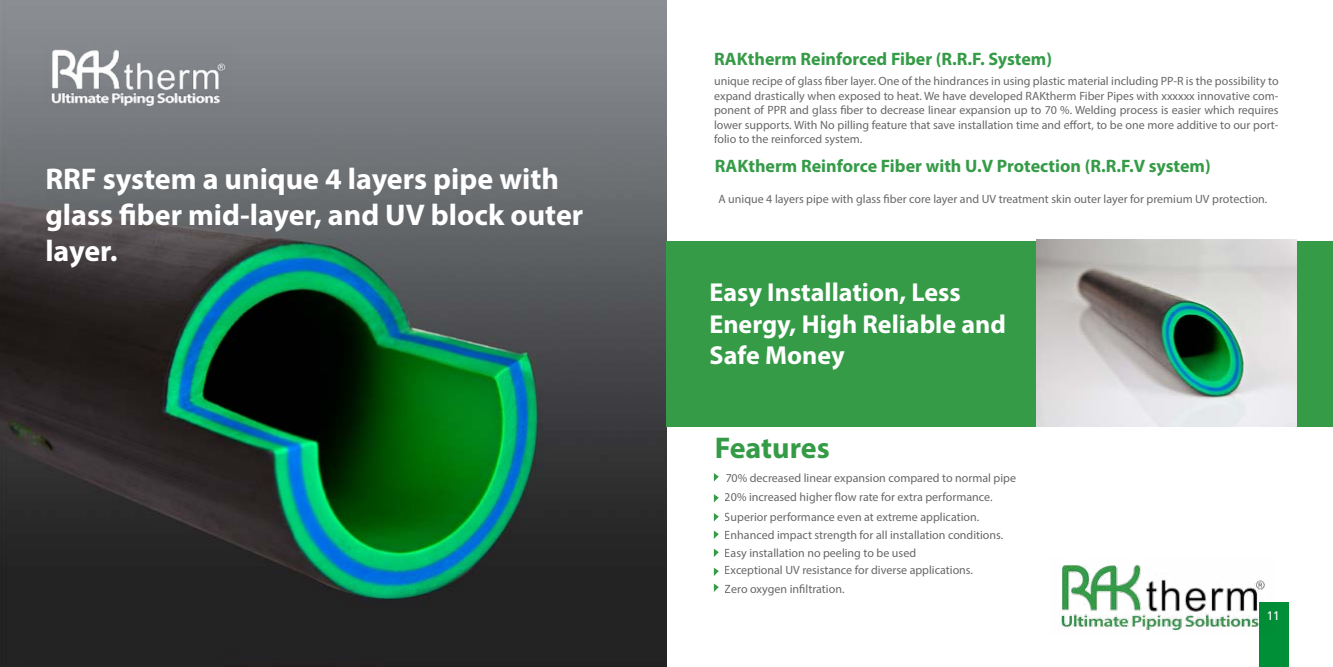
<style>
.page{position:relative;width:1333px;height:667px;background:#fff}
.page>*{position:absolute;margin:0;border:0;box-sizing:border-box;transform-origin:0 0}
.t1{font:700 30px/36px "Myriad Pro";color:#fff}
.t2{font:700 30px "Myriad Pro";color:#359b47}
.t3{font:700 26px/31.2px "Myriad Pro";color:#fff}
.t4{font:700 18px "Myriad Pro";color:#359b47}
.t5{font:12px/14.4px "Myriad Pro";color:#000}
.t6{font:500 12px "DIN";color:#fff}
</style>
<div class="page">
<div style="left:1259px;top:602px;width:29px;height:64px;background:#008e37"></div>
<img style="left:1060px;top:565px;width:205px;height:66px">
<img style="left:0;top:0;width:666px;height:666px">
<img style="left:43px;top:44px;width:189px;height:65px">
<svg style="left:713px;top:473px;width:5px;height:8px"></svg>
<svg style="left:713px;top:494px;width:5px;height:8px"></svg>
<svg style="left:713px;top:513px;width:5px;height:8px"></svg>
<svg style="left:713px;top:530px;width:5px;height:8px"></svg>
<svg style="left:713px;top:548px;width:5px;height:8px"></svg>
<svg style="left:713px;top:567px;width:5px;height:8px"></svg>
<svg style="left:713px;top:583px;width:5px;height:8px"></svg>
<div style="left:666px;top:240px;width:666px;height:186px;background:#359b47"></div>
<img style="left:1035px;top:239px;width:261px;height:187px">
<h1 class="t1" style="left:45px;top:160px;width:539px">RRF system a unique 4 layers pipe with glass fiber mid-layer, and UV block outer layer.</h1>
<h3 class="t4" style="left:714px;top:47px;width:339px">RAKtherm Reinforced Fiber (R.R.F. System)</h3>
<p class="t5" style="left:714px;top:74px;width:566px;text-align:justify">unique recipe of glass fiber layer. One of the hindrances in using plastic material including PP-R is the possibility to expand drastically when exposed to heat. We have developed RAKtherm Fiber Pipes with xxxxxx innovative com&shy;ponent of PPR and glass fiber to decrease linear expansion up to 70 %. Welding process is easier which requires lower supports. With No pilling feature that save installation time and effort, to be one more additive to our port&shy;folio to the reinforced system.</p>
<h3 class="t4" style="left:714px;top:154px;width:497px">RAKtherm Reinforce Fiber with U.V Protection (R.R.F.V system)</h3>
<p class="t5" style="left:718px;top:192px;width:550px">A unique 4 layers pipe with glass fiber core layer and UV treatment skin outer layer for premium UV protection.</p>
<h2 class="t3" style="left:709px;top:276px;width:298px">Easy Installation, Less<br>Energy, High Reliable and<br>Safe Money</h2>
<h1 class="t2" style="left:714px;top:428px;width:116px">Features</h1>
<p class="t5" style="left:724px;top:486px;width:269px;line-height:19.9px">20% increased higher flow rate for extra performance.<br>Superior performance even at extreme application.</p>
<p class="t5" style="left:725px;top:470px;width:292px">70% decreased linear expansion compared to normal pipe</p>
<p class="t5" style="left:724px;top:525px;width:280px;line-height:17.6px">Enhanced impact strength for all installation conditions.<br>Easy installation no peeling to be used<br>Exceptional UV resistance for diverse applications.</p>
<p class="t5" style="left:724px;top:581px;width:121px">Zero oxygen infiltration.</p>
<p class="t6" style="left:1266px;top:607px;width:14px">11</p>
</div>
